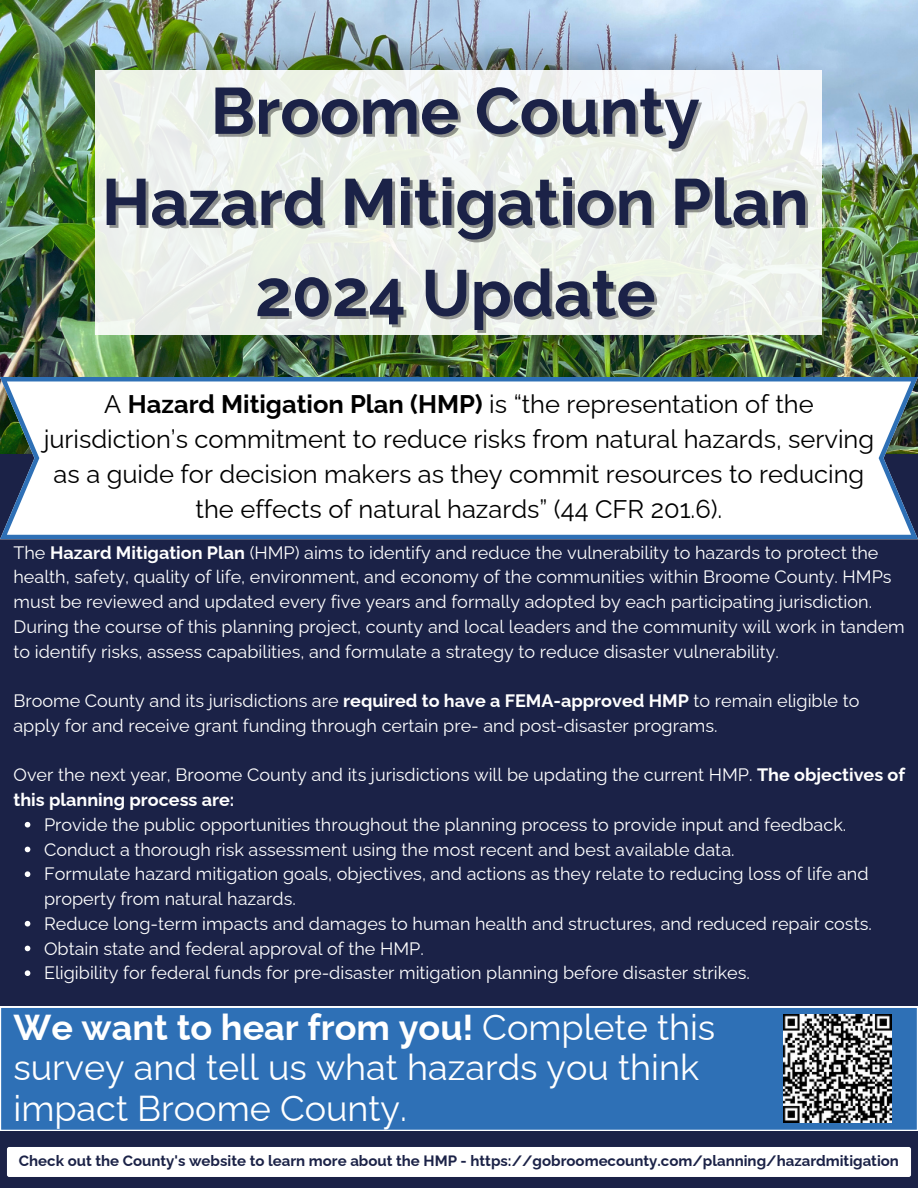
<style>
.page{position:relative;width:918px;height:1188px;background:#fff}
.page>*{position:absolute;margin:0;border:0;box-sizing:border-box;transform-origin:0 0}
.t1{font:700 65.25px/91.2px "Raleway";color:#1b2247;text-align:center}
.t2{font:36px/40.5px "Raleway";color:#fff}
.t3{font:25.5px/34.8px "Raleway";color:#000;text-align:center}
.t4{font:18px/24.8px "Raleway";color:#fff}
.t5{font:700 15px "Raleway";color:#1b2247}
.s1{font-weight:700}
</style>
<div class="page">
<div style="left:0;top:539px;width:918px;height:649px;background:#1b2247"></div>
<div style="left:0;top:1007px;width:918px;height:124px;background:#2e70b6"></div>
<img style="left:784px;top:1015px;width:108px;height:108px">
<img style="left:0;top:0;width:918px;height:377px">
<img style="left:80px;top:265px;width:757px;height:112px">
<img style="left:80px;top:1px;width:757px;height:138px">
<svg style="left:96px;top:70px;width:726px;height:264px;fill:#edf2eb"></svg>
<svg style="left:0;top:377px;width:918px;height:162px"></svg>
<svg style="left:25px;top:822px;width:5px;height:6px"></svg>
<svg style="left:25px;top:847px;width:5px;height:5px"></svg>
<svg style="left:25px;top:871px;width:5px;height:6px"></svg>
<svg style="left:25px;top:921px;width:5px;height:6px"></svg>
<svg style="left:25px;top:946px;width:5px;height:5px"></svg>
<svg style="left:25px;top:970px;width:5px;height:6px"></svg>
<div style="left:7px;top:1147px;width:904px;height:30px;background:#fff;border-radius:2px"></div>
<p class="t1" style="left:102px;top:65px;width:708px">Broome County<br>Hazard Mitigation Plan</p>
<p class="t1" style="left:255px;top:247px;width:402px">2024 Update</p>
<p class="t3" style="left:44px;top:387px;width:832px">A <span class="s1">Hazard Mitigation Plan (HMP)</span> is “the representation of the jurisdiction’s commitment to reduce risks from natural hazards, serving as a guide for decision makers as they commit resources to reducing the effects of natural hazards” (44 CFR 201.6).</p>
<p class="t4" style="left:14px;top:540px;width:893px">The <span class="s1">Hazard Mitigation Plan</span> (HMP) aims to identify and reduce the vulnerability to hazards to protect the health, safety, quality of life, environment, and economy of the communities within Broome County. HMPs must be reviewed and updated every five years and formally adopted by each participating jurisdiction.<br>During the course of this planning project, county and local leaders and the community will work in tandem to identify risks, assess capabilities, and formulate a strategy to reduce disaster vulnerability.</p>
<p class="t4" style="left:14px;top:688px;width:848px">Broome County and its jurisdictions are <span class="s1">required to have a FEMA-approved HMP</span> to remain eligible to apply for and receive grant funding through certain pre- and post-disaster programs.</p>
<p class="t4" style="left:14px;top:763px;width:893px">Over the next year, Broome County and its jurisdictions will be updating the current HMP. <span class="s1">The objectives of this planning process are:</span></p>
<p class="t4" style="left:44px;top:812px;width:804px">Provide the public opportunities throughout the planning process to provide input and feedback.</p>
<p class="t4" style="left:44px;top:837px;width:692px">Conduct a thorough risk assessment using the most recent and best available data.</p>
<p class="t4" style="left:44px;top:862px;width:826px">Formulate hazard mitigation goals, objectives, and actions as they relate to reducing loss of life and property from natural hazards.</p>
<p class="t4" style="left:44px;top:911px;width:829px">Reduce long-term impacts and damages to human health and structures, and reduced repair costs.</p>
<p class="t4" style="left:44px;top:936px;width:381px">Obtain state and federal approval of the HMP.</p>
<p class="t4" style="left:44px;top:961px;width:707px">Eligibility for federal funds for pre-disaster mitigation planning before disaster strikes.</p>
<p class="t2" style="left:14px;top:1007px;width:703px"><span class="s1">We want to hear from you!</span> Complete this survey and tell us what hazards you think impact Broome County.</p>
<p class="t5" style="left:19px;top:1152px;width:882px">Check out the County's website to learn more about the HMP - https://gobroomecounty.com/planning/hazardmitigation</p>
</div>
